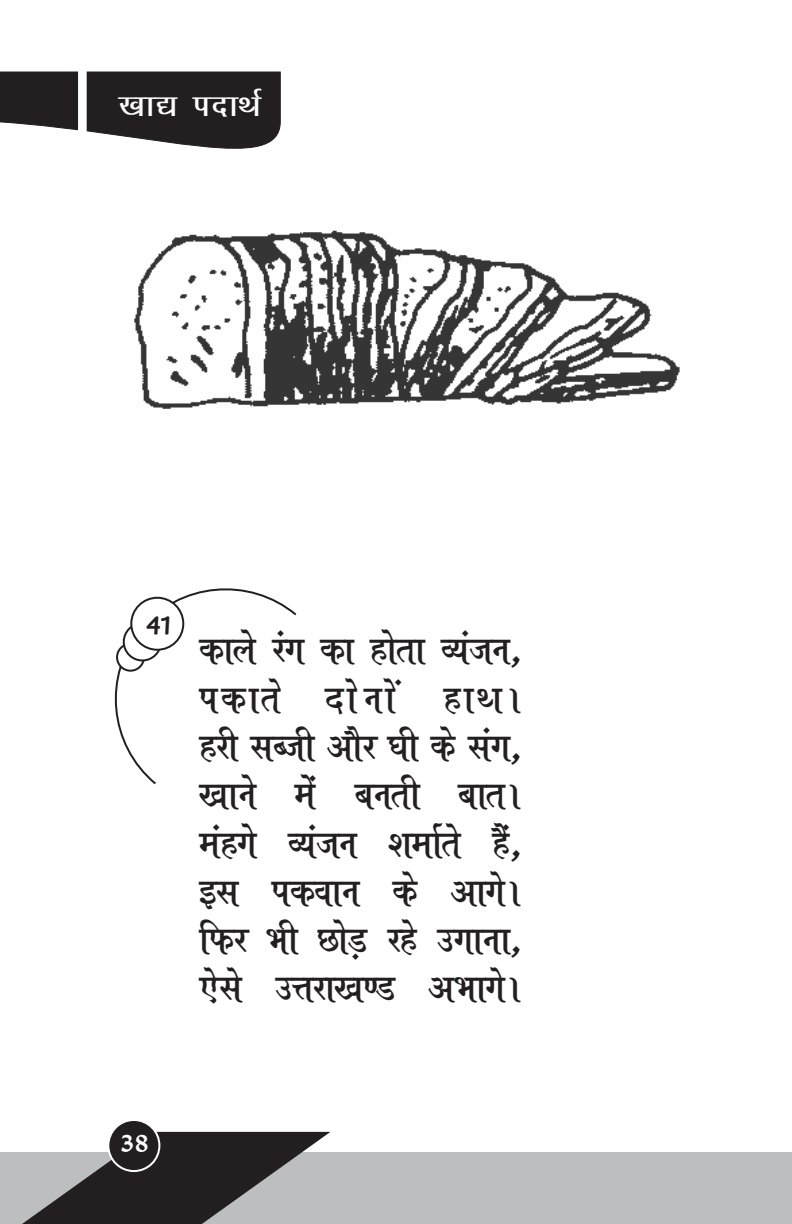
<style>
.page{position:relative;width:792px;height:1224px;background:#fff}
.page>*{position:absolute;margin:0;border:0;box-sizing:border-box;transform-origin:0 0}
.t1{font:700 44px/48.2px "AA Tripti";color:#231f20;text-align:justify}
.t2{font:700 36px "Kruti Dev 010";color:#fff}
.t3{font:700 36px "AA Tripti";color:#231f20}
.t4{font:700 32px "AA Text";color:#fff}
</style>
<div class="page">
<svg style="left:114px;top:588px;width:183px;height:197px"></svg>
<svg style="left:116px;top:643px;width:29px;height:29px"></svg>
<svg style="left:123px;top:622px;width:39px;height:39px"></svg>
<div style="left:130px;top:597px;width:54px;height:54px;background:#fff;border:2px solid #231f20;border-radius:50%"></div>
<img style="left:134px;top:230px;width:546px;height:179px">
<svg style="left:0;top:71px;width:281px;height:78px"></svg>
<div style="left:0;top:1152px;width:792px;height:72px;background:#bcbec0"></div>
<svg style="left:22px;top:1132px;width:308px;height:92px"></svg>
<div style="left:107px;top:1119px;width:53px;height:53px;background:#231f20;border:2px solid #fff;border-radius:50%"></div>
<p class="t2" style="left:118px;top:87px;width:146px">[kk| inkFkZ</p>
<p class="t3" style="left:147px;top:611px;width:27px">41</p>
<p class="t1" style="left:200px;top:631px;width:323px">dkys jax dk gksrk O;atu] idkrs nksuksa gkFkA gjh lCth vkSj ?kh ds lax] [kkus esa curh ckrA eagxs O;atu 'kekZrs gSa] bl idoku ds vkxsA fQj Hkh NksM+ jgs mxkuk] ,sls mÙkjk[k.M vHkkxsA</p>
<p class="t4" style="left:120px;top:1122px;width:30px">38</p>
</div>
